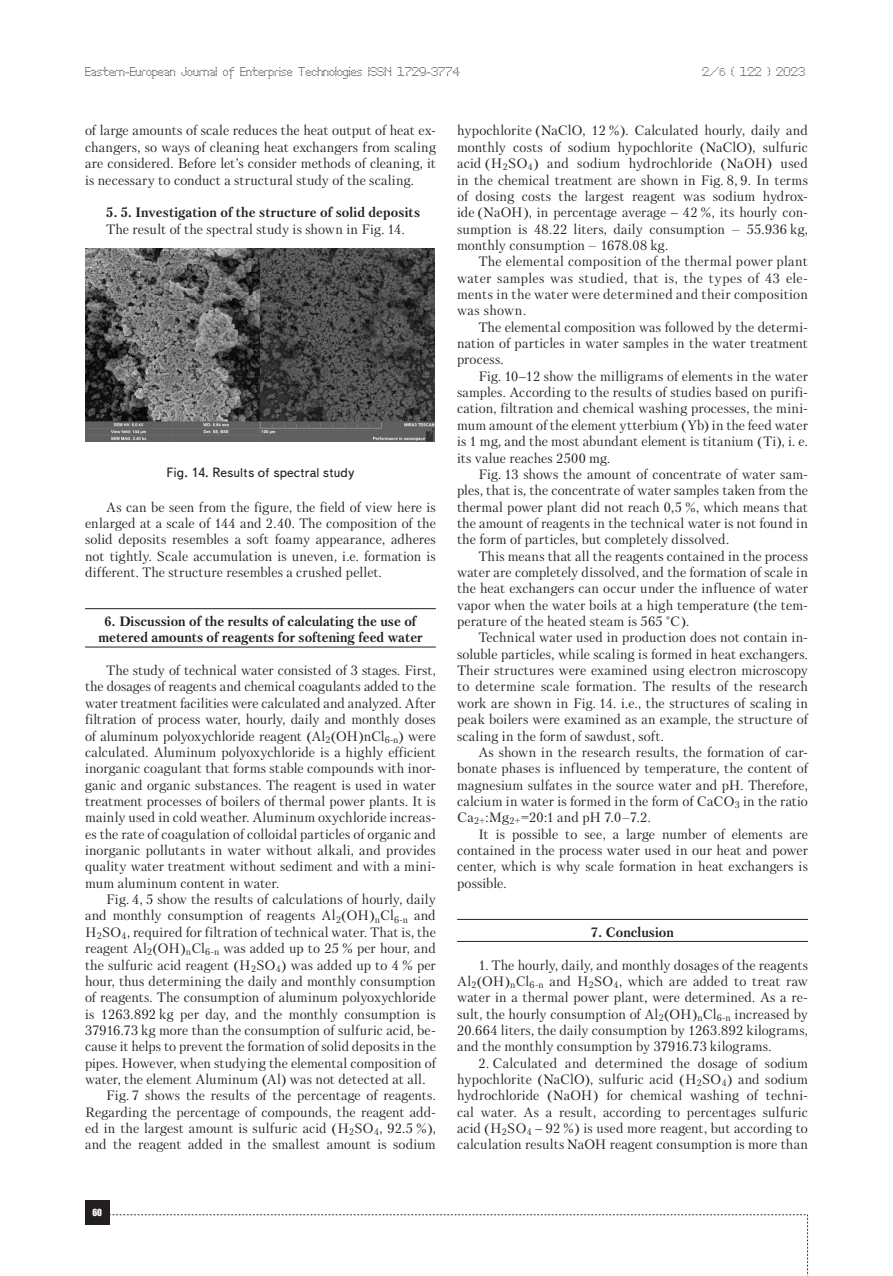
<style>
.page{position:relative;width:893px;height:1276px;background:#fff}
.page>*{position:absolute;margin:0;border:0;box-sizing:border-box;transform-origin:0 0}
.Text__англ{font:13.5px/16.4px "Petersburg C";letter-spacing:.005em;color:#231f20;text-align:justify}
.Раздел_статьи{font:700 13.5px/16.4px "Petersburg C";color:#231f20;text-align:center}
.Text__англ-2{font:700 13.5px "Petersburg C";letter-spacing:.005em;color:#231f20}
.Рисунок{font:13.5px "Text Book C";color:#231f20}
.t1{font:12px "Perfo";letter-spacing:.015em;color:#231f20}
.t2{font:9px "Impact";color:#fff}
.s1{font-size:10.5px}
.s2{font-family:"Times New Roman"}
</style>
<div class="page">
<div style="left:85px;top:1200px;width:24px;height:24px;background:#231f20"></div>
<svg style="left:109px;top:1214px;width:699px;height:62px"></svg>
<hr style="left:85px;top:608px;width:351px;height:1px;background:#231f20">
<hr style="left:85px;top:646px;width:351px;height:1px;background:#231f20">
<hr style="left:457px;top:919px;width:351px;height:1px;background:#231f20">
<hr style="left:457px;top:941px;width:351px;height:1px;background:#231f20">
<img style="left:86px;top:248px;width:348px;height:193px">
<p class="t1" style="left:85px;top:65px;width:376px">Eastern-European Journal of Enterprise Technologies ISSN 1729-3774</p>
<p class="t1" style="left:702px;top:65px;width:104px">2/<span class="s1">6</span> ( 122 ) 2023</p>
<p class="Text__англ" style="left:85px;top:122px;width:352px">of large amounts of scale reduces the heat output of heat ex&shy;changers, so ways of cleaning heat exchangers from scaling are considered. Before let’s consider methods of cleaning, it is necessary to conduct a structural study of the scaling.</p>
<p class="Text__англ-2" style="left:106px;top:205px;width:315px">5. 5. Investigation of the structure of solid deposits</p>
<p class="Text__англ" style="left:106px;top:220px;width:300px">The result of the spectral study is shown in Fig. 14.</p>
<p class="Рисунок" style="left:167px;top:465px;width:189px">Fig. 14. Results of spectral study</p>
<p class="Text__англ" style="left:85px;top:498px;width:352px;text-indent:21px">As can be seen from the figure, the field of view here is enlarged at a scale of 144 and 2.40. The composition of the solid deposits resembles a soft foamy appearance, adheres not tightly. Scale accumulation is uneven, i.e. formation is different. The structure resembles a crushed pellet.</p>
<p class="Раздел_статьи" style="left:98px;top:613px;width:326px">6. Discussion of the results of calculating the use of metered amounts of reagents for softening feed water</p>
<p class="Text__англ" style="left:85px;top:662px;width:352px;text-indent:21px">The study of technical water consisted of 3 stages. First, the dosages of reagents and chemical coagulants added to the water treatment facilities were calculated and analyzed. After filtration of process water, hourly, daily and monthly doses of aluminum polyoxychloride reagent (Al<sub>2</sub>(OH)nCl<sub>6-n</sub>) were calculated. Aluminum polyoxychloride is a highly efficient inorganic coagulant that forms stable compounds with inor&shy;ganic and organic substances. The reagent is used in water treatment processes of boilers of thermal power plants. It is mainly used in cold weather. Aluminum oxychloride increas&shy;es the rate of coagulation of colloidal particles of organic and inorganic pollutants in water without alkali, and provides quality water treatment without sediment and with a mini&shy;mum aluminum content in water.</p>
<p class="Text__англ" style="left:85px;top:891px;width:352px;text-indent:21px">Fig. 4, 5 show the results of calculations of hourly, daily and monthly consumption of reagents Al<sub>2</sub>(OH)<sub>n</sub>Cl<sub>6-n</sub> and Н<sub>2</sub>SO<sub>4</sub>, required for filtration of technical water. That is, the reagent Al<sub>2</sub>(OH)<sub>n</sub>Cl<sub>6-n</sub> was added up to 25 % per hour, and the sulfuric acid reagent (Н<sub>2</sub>SO<sub>4</sub>) was added up to 4 % per hour, thus determining the daily and monthly consumption of reagents. The consumption of aluminum polyoxychloride is 1263.892 kg per day, and the monthly consumption is 37916.73 kg more than the consumption of sulfuric acid, be&shy;cause it helps to prevent the formation of solid deposits in the pipes. However, when studying the elemental composition of water, the element Aluminum (Al) was not detected at all.</p>
<p class="Text__англ" style="left:85px;top:1087px;width:352px;text-indent:21px">Fig. 7 shows the results of the percentage of reagents.<br>Regarding the percentage of compounds, the reagent add&shy;ed in the largest amount is sulfuric acid (Н<sub>2</sub>SO<sub>4</sub>, 92.5 %), and the reagent added in the smallest amount is sodium</p>
<p class="Text__англ" style="left:457px;top:122px;width:352px">hypochlorite (NaClO, 12 %). Calculated hourly, daily and monthly costs of sodium hypochlorite (NaClO), sulfuric acid (Н<sub>2</sub>SO<sub>4</sub>) and sodium hydrochloride (NaOH) used in the chemical treatment are shown in Fig. 8, 9. In terms of dosing costs the largest reagent was sodium hydrox&shy;ide (NaOH), in percentage average <span class="s2">‒</span> 42 %, its hourly con&shy;sumption is 48.22 liters, daily consumption – 55.936 kg, monthly consumption – 1678.08 kg.</p>
<p class="Text__англ" style="left:457px;top:253px;width:352px;text-indent:21px">The elemental composition of the thermal power plant water samples was studied, that is, the types of 43 ele&shy;ments in the water were determined and their composition was shown.</p>
<p class="Text__англ" style="left:457px;top:319px;width:352px;text-indent:21px">The elemental composition was followed by the determi&shy;nation of particles in water samples in the water treatment process.</p>
<p class="Text__англ" style="left:457px;top:368px;width:352px;text-indent:21px">Fig. 10<span class="s2">‒</span>12 show the milligrams of elements in the water samples. According to the results of studies based on purifi&shy;cation, filtration and chemical washing processes, the mini&shy;mum amount of the element ytterbium (Yb) in the feed water is 1 mg, and the most abundant element is titanium (Ti), i. e. its value reaches 2500 mg.</p>
<p class="Text__англ" style="left:457px;top:466px;width:352px;text-indent:21px">Fig. 13 shows the amount of concentrate of water sam&shy;ples, that is, the concentrate of water samples taken from the thermal power plant did not reach 0,5 %, which means that the amount of reagents in the technical water is not found in the form of particles, but completely dissolved.</p>
<p class="Text__англ" style="left:457px;top:547px;width:352px;text-indent:21px">This means that all the reagents contained in the process water are completely dissolved, and the formation of scale in the heat exchangers can occur under the influence of water vapor when the water boils at a high temperature (the tem&shy;perature of the heated steam is 565 °C).</p>
<p class="Text__англ" style="left:457px;top:629px;width:352px;text-indent:21px">Technical water used in production does not contain in&shy;soluble particles, while scaling is formed in heat exchangers.<br>Their structures were examined using electron microscopy to determine scale formation. The results of the research work are shown in Fig. 14. i.e., the structures of scaling in peak boilers were examined as an example, the structure of scaling in the form of sawdust, soft.</p>
<p class="Text__англ" style="left:457px;top:744px;width:352px;text-indent:21px">As shown in the research results, the formation of car&shy;bonate phases is influenced by temperature, the content of magnesium sulfates in the source water and pH. Therefore, calcium in water is formed in the form of CaCO<sub>3</sub> in the ratio Ca<sub>2+</sub>:Mg<sub>2+</sub>=20:1 and pH 7.0–7.2.</p>
<p class="Text__англ" style="left:457px;top:825px;width:352px;text-indent:21px">It is possible to see, a large number of elements are contained in the process water used in our heat and power center, which is why scale formation in heat exchangers is possible.</p>
<p class="Раздел_статьи" style="left:591px;top:924px;width:84px">7. Conclusion</p>
<p class="Text__англ" style="left:457px;top:956px;width:352px;text-indent:21px">1. The hourly, daily, and monthly dosages of the reagents Al<sub>2</sub>(OH)<sub>n</sub>Cl<sub>6-n</sub> and Н<sub>2</sub>SO<sub>4</sub>, which are added to treat raw water in a thermal power plant, were determined. As a re&shy;sult, the hourly consumption of Al<sub>2</sub>(OH)<sub>n</sub>Cl<sub>6-n</sub> increased by 20.664 liters, the daily consumption by 1263.892 kilograms, and the monthly consumption by 37916.73 kilograms.</p>
<p class="Text__англ" style="left:457px;top:1054px;width:352px;text-indent:21px">2. Calculated and determined the dosage of sodium hypochlorite (NaClO), sulfuric acid (Н<sub>2</sub>SO<sub>4</sub>) and sodium hydrochloride (NaOH) for chemical washing of techni&shy;cal water. As a result, according to percentages sulfuric acid (Н<sub>2</sub>SO<sub>4</sub> <span class="s2">‒</span> 92 %) is used more reagent, but according to calculation results NaOH reagent consumption is more than</p>
<p class="t2" style="left:92px;top:1205px;width:11px">60</p>
</div>
